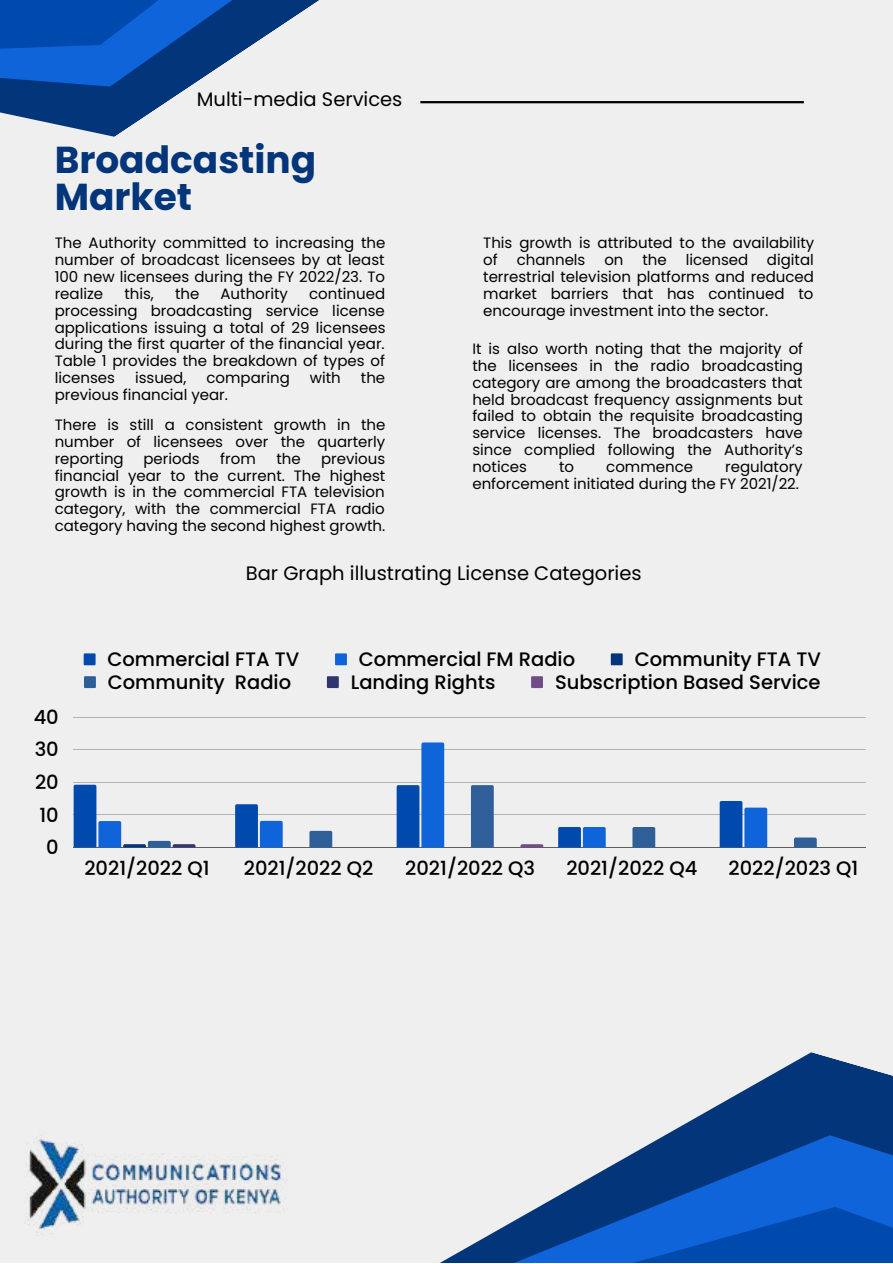
<style>
.page{position:relative;width:893px;height:1264px;background:#fff}
.page>*{position:absolute;margin:0;border:0;box-sizing:border-box;transform-origin:0 0}
.t1{font:700 37.5px/37px "Poppins";color:#023579}
.t2{font:500 19.5px/32.5px "Poppins";color:#000;text-align:right}
.t3{font:19.5px "Poppins";color:#000}
.t4{font:15px/16.8px "Poppins";color:#000;text-align:justify}
</style>
<div class="page">
<div style="left:0;top:0;width:892px;height:1262px;background:#efefef"></div>
<svg style="left:441px;top:1065px;width:451px;height:197px"></svg>
<svg style="left:0;top:0;width:483px;height:137px"></svg>
<hr style="left:420px;top:101px;width:383px;height:2px;background:#000">
<img style="left:26px;top:1137px;width:260px;height:96px">
<div style="left:84px;top:653px;width:12px;height:12px;background:#004aad"></div>
<div style="left:335px;top:653px;width:12px;height:12px;background:#0e64d8"></div>
<div style="left:610px;top:653px;width:12px;height:12px;background:#023579"></div>
<div style="left:84px;top:676px;width:12px;height:12px;background:#2f5f98"></div>
<div style="left:327px;top:676px;width:12px;height:12px;background:#31356e"></div>
<div style="left:531px;top:676px;width:12px;height:12px;background:#704e85"></div>
<hr style="left:74px;top:717px;width:792px;height:1px;background:#000">
<hr style="left:74px;top:749px;width:792px;height:1px;background:#000">
<hr style="left:74px;top:781px;width:792px;height:1px;background:#000">
<hr style="left:74px;top:814px;width:792px;height:1px;background:#000">
<hr style="left:74px;top:846px;width:792px;height:1px;background:#000">
<svg style="left:235px;top:804px;width:48px;height:43px"></svg>
<svg style="left:396px;top:742px;width:48px;height:105px"></svg>
<svg style="left:558px;top:827px;width:47px;height:20px"></svg>
<svg style="left:719px;top:801px;width:48px;height:46px;background:#2368c6"></svg>
<svg style="left:309px;top:830px;width:23px;height:17px"></svg>
<svg style="left:471px;top:785px;width:22px;height:62px"></svg>
<svg style="left:632px;top:827px;width:23px;height:20px"></svg>
<svg style="left:793px;top:837px;width:23px;height:10px"></svg>
<svg style="left:74px;top:784px;width:121px;height:63px"></svg>
<svg style="left:520px;top:844px;width:23px;height:3px"></svg>
<h2 class="t3" style="left:197px;top:86px;width:207px">Multi-media Services</h2>
<h1 class="t1" style="left:55px;top:141px;width:263px">Broadcasting<br>Market</h1>
<p class="t4" style="left:55px;top:234px;width:332px">The Authority committed to increasing the number of broadcast licensees by at least 100 new licensees during the FY 2022/23. To realize</p>
<p class="t4" style="left:55px;top:285px;width:332px;text-indent:254px">continued processing broadcasting service license applications issuing a total of 29 licensees during the first quarter of the financial year.<br>Table 1 provides the breakdown of types of licenses</p>
<p class="t4" style="left:124px;top:285px;width:31px">this,</p>
<p class="t4" style="left:175px;top:285px;width:26px">the</p>
<p class="t4" style="left:220px;top:285px;width:69px">Authority</p>
<p class="t4" style="left:135px;top:369px;width:53px">issued,</p>
<p class="t4" style="left:206px;top:369px;width:85px">comparing</p>
<p class="t4" style="left:310px;top:369px;width:33px">with</p>
<p class="t4" style="left:361px;top:369px;width:26px">the</p>
<p class="t4" style="left:55px;top:380px;width:332px;line-height:29.8px">previous financial year.<br>There is still a consistent growth in the</p>
<p class="t4" style="left:55px;top:433px;width:332px">number of licensees over the quarterly reporting</p>
<p class="t4" style="left:143px;top:450px;width:58px">periods</p>
<p class="t4" style="left:220px;top:450px;width:37px">from</p>
<p class="t4" style="left:276px;top:450px;width:26px">the</p>
<p class="t4" style="left:55px;top:450px;width:332px;text-indent:266px">previous financial year to the current. The highest growth is in the commercial FTA television category, with the commercial FTA radio category having the second highest growth.</p>
<p class="t4" style="left:483px;top:234px;width:332px">This growth is attributed to the availability of</p>
<p class="t4" style="left:483px;top:251px;width:332px;text-indent:202px">licensed digital terrestrial television platforms and reduced market barriers that has continued to encourage investment into the sector.</p>
<p class="t4" style="left:472px;top:340px;width:332px">It is also worth noting that the majority of the licensees in the radio broadcasting category are among the broadcasters that held broadcast frequency assignments but failed to obtain the requisite broadcasting service licenses. The broadcasters have since complied following the Authority’s notices</p>
<p class="t4" style="left:516px;top:251px;width:70px">channels</p>
<p class="t4" style="left:604px;top:251px;width:21px">on</p>
<p class="t4" style="left:642px;top:251px;width:26px">the</p>
<p class="t4" style="left:472px;top:458px;width:332px;text-align:right">regulatory<br>enforcement initiated during the FY 2021/22.</p>
<p class="t4" style="left:559px;top:458px;width:17px">to</p>
<p class="t4" style="left:606px;top:458px;width:88px">commence</p>
<h2 class="t3" style="left:246px;top:559px;width:397px">Bar Graph illustrating License Categories</h2>
<h2 class="t2" style="left:34px;top:700px;width:27px">40<br>30<br>20<br>10<br>0</h2>
<h2 class="t2" style="left:107px;top:642px;width:193px">Commercial FTA TV</h2>
<h2 class="t2" style="left:359px;top:642px;width:218px">Commercial FM Radio</h2>
<h2 class="t2" style="left:634px;top:642px;width:188px">Community FTA TV</h2>
<h2 class="t2" style="left:108px;top:665px;width:185px">Community Radio</h2>
<h2 class="t2" style="left:351px;top:665px;width:146px">Landing Rights</h2>
<h2 class="t2" style="left:555px;top:665px;width:267px">Subscription Based Service</h2>
<h2 class="t2" style="left:84px;top:852px;width:127px">2021/2022 Q1</h2>
<h2 class="t2" style="left:244px;top:852px;width:131px">2021/2022 Q2</h2>
<h2 class="t2" style="left:405px;top:852px;width:131px">2021/2022 Q3</h2>
<h2 class="t2" style="left:566px;top:852px;width:132px">2021/2022 Q4</h2>
<h2 class="t2" style="left:728px;top:852px;width:131px">2022/2023 Q1</h2>
</div>
